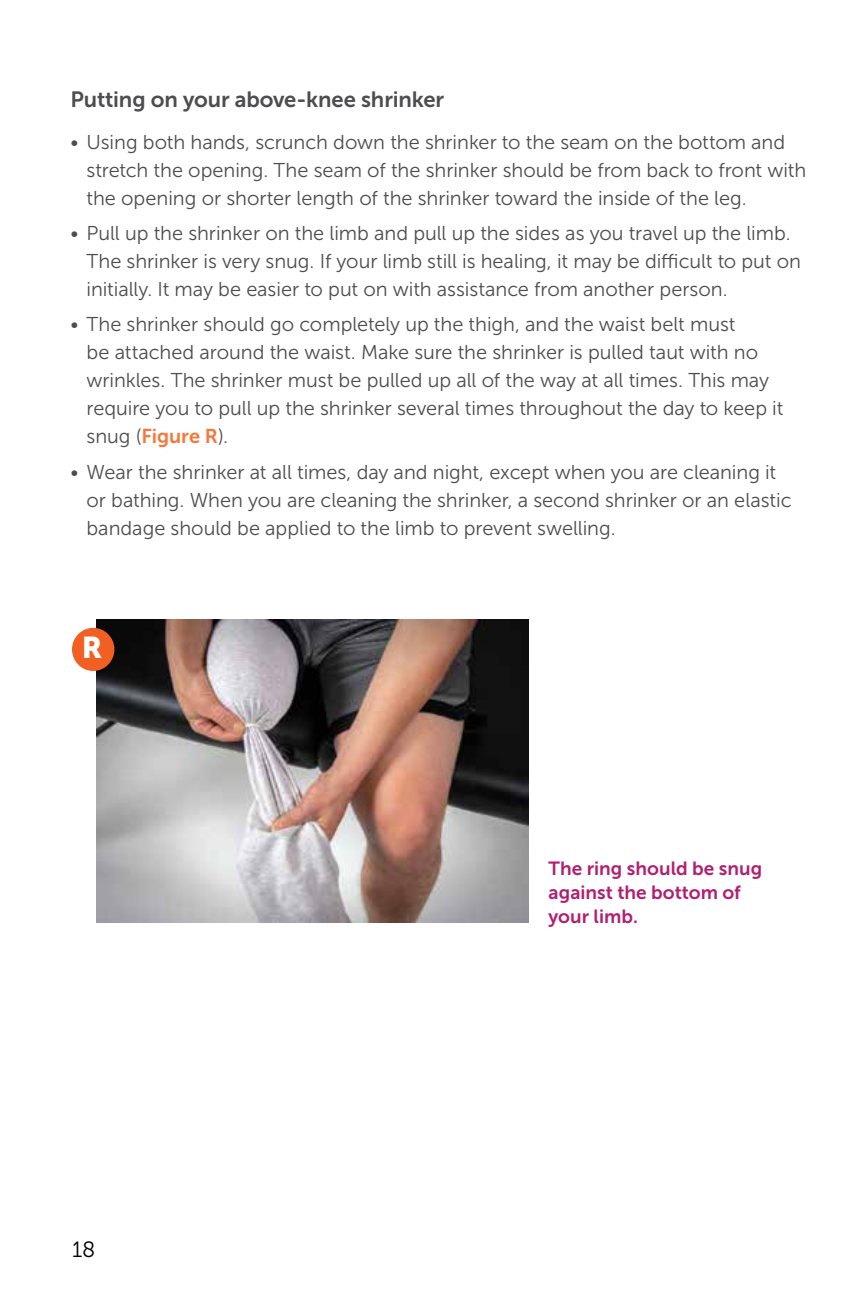
<style>
.page{position:relative;width:864px;height:1296px;background:#fff}
.page>*{position:absolute;margin:0;border:0;box-sizing:border-box;transform-origin:0 0}
.t1{font:30px "Museo Sans 900";color:#fff}
.t2{font:22px "Museo Sans 700";letter-spacing:-.005em;color:#4d4d4f}
.t3{font:22px "Museo Sans 300";color:#000}
.t4{font:20px/28px "Museo Sans 300";letter-spacing:-.005em;color:#4d4d4f}
.t5{font:19px/24px "Museo Sans 700";color:#b21f71}
.s1{font-family:"Museo Sans 700";color:#f4773b}
</style>
<div class="page">
<img style="left:96px;top:619px;width:432px;height:304px">
<div style="left:72px;top:628px;width:42px;height:43px;background:#f15f22;border-radius:50%"></div>
<p class="t2" style="left:71px;top:87px;width:375px">Putting on your above-knee shrinker</p>
<p class="t4" style="left:87px;top:128px;width:721px;text-indent:-16px">• Using both hands, scrunch down the shrinker to the seam on the bottom and stretch the opening. The seam of the shrinker should be from back to front with the opening or shorter length of the shrinker toward the inside of the leg.</p>
<p class="t4" style="left:87px;top:219px;width:716px;text-indent:-16px">• Pull up the shrinker on the limb and pull up the sides as you travel up the limb.<br>The shrinker is very snug. If your limb still is healing, it may be difficult to put on initially. It may be easier to put on with assistance from another person.</p>
<p class="t4" style="left:87px;top:311px;width:698px;text-indent:-16px">• The shrinker should go completely up the thigh, and the waist belt must<br>be attached around the waist. Make sure the shrinker is pulled taut with no wrinkles. The shrinker must be pulled up all of the way at all times. This may require you to pull up the shrinker several times throughout the day to keep it snug (<span class="s1">Figure R</span>).</p>
<p class="t4" style="left:87px;top:458px;width:707px;text-indent:-16px">• Wear the shrinker at all times, day and night, except when you are cleaning it or bathing. When you are cleaning the shrinker, a second shrinker or an elastic bandage should be applied to the limb to prevent swelling.</p>
<h1 class="t1" style="left:82px;top:630px;width:22px">R</h1>
<p class="t3" style="left:72px;top:1237px;width:25px">18</p>
<p class="t5" style="left:549px;top:856px;width:215px">The ring should be snug against the bottom of your limb.</p>
</div>
